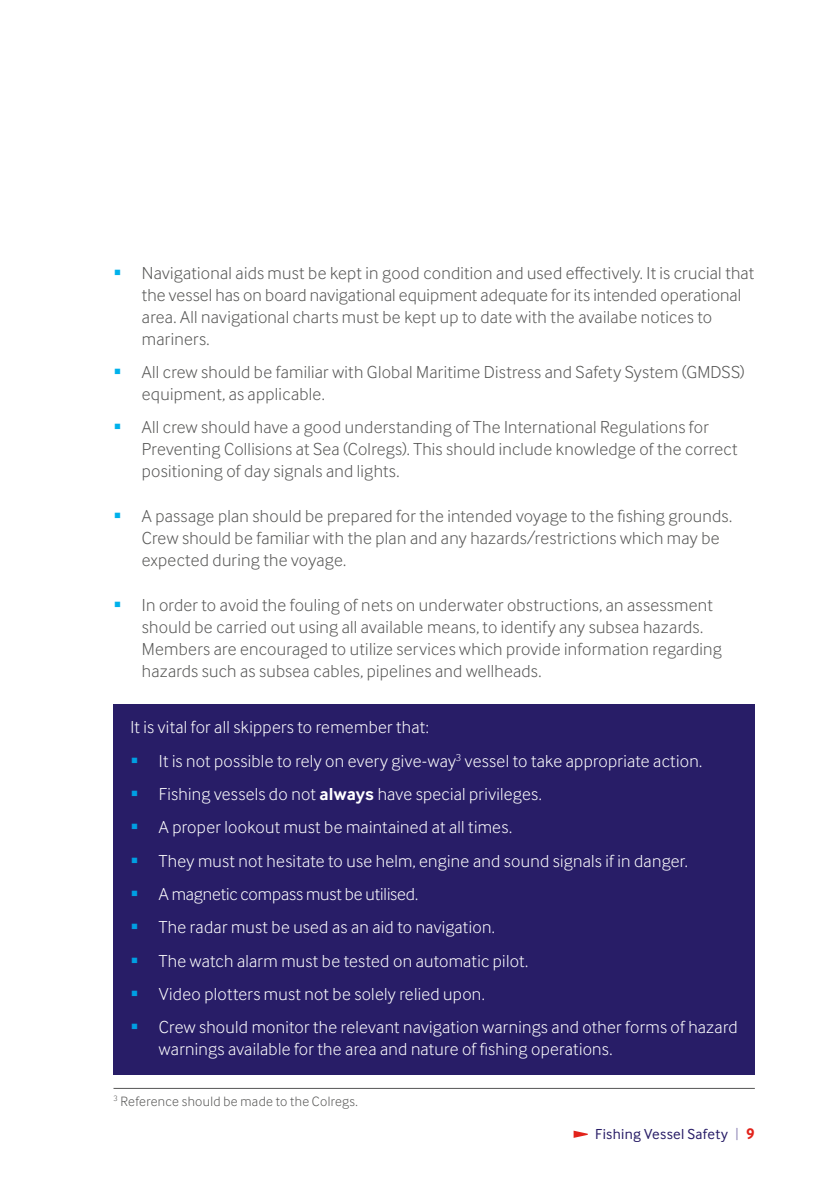
<style>
.page{position:relative;width:840px;height:1191px;background:#fff}
.page>*{position:absolute;margin:0;border:0;box-sizing:border-box;transform-origin:0 0}
.t1{font:300 18px/22px "Inter Face";letter-spacing:.015em;color:#575756}
.t2{font:300 18px/33.4px "Inter Face";letter-spacing:.015em;color:#fff}
.t3{font:15px "Inter Face";letter-spacing:.02em;color:#281d67}
.t4{font:300 14px "Inter Face";letter-spacing:.025em;color:#575756}
.s1{font-weight:700}
.s2{color:#9890bb}
.s3{font-weight:700;font-size:16px;color:#e2231b}
</style>
<div class="page">
<svg style="left:573px;top:1130px;width:14px;height:7px"></svg>
<div style="left:113px;top:704px;width:641px;height:370px;background:#281d67"></div>
<hr style="left:113px;top:1088px;width:641px;height:1px;background:#575756">
<p class="t1" style="left:142px;top:261px;width:613px">Navigational aids must be kept in good condition and used effectively. It is crucial that the vessel has on board navigational equipment adequate for its intended operational area. All navigational charts must be kept up to date with the availabe notices to mariners.</p>
<p class="t1" style="left:142px;top:361px;width:604px">All crew should be familiar with Global Maritime Distress and Safety System (GMDSS) equipment, as applicable.</p>
<p class="t1" style="left:142px;top:416px;width:596px">All crew should have a good understanding of The International Regulations for<br>Preventing Collisions at Sea (Colregs). This should include knowledge of the correct positioning of day signals and lights.</p>
<p class="t1" style="left:142px;top:505px;width:591px">A passage plan should be prepared for the intended voyage to the fishing grounds.<br>Crew should be familiar with the plan and any hazards/restrictions which may be expected during the voyage.</p>
<p class="t1" style="left:142px;top:593px;width:581px">In order to avoid the fouling of nets on underwater obstructions, an assessment should be carried out using all available means, to identify any subsea hazards.<br>Members are encouraged to utilize services which provide information regarding hazards such as subsea cables, pipelines and wellheads.</p>
<p class="t2" style="left:159px;top:710px;width:580px;text-indent:-28px">It is vital for all skippers to remember that:<br>It is not possible to rely on every give-way<sup>3</sup> vessel to take appropriate action.<br>Fishing vessels do not <span class="s1">always</span> have special privileges.<br>A proper lookout must be maintained at all times.<br>They must not hesitate to use helm, engine and sound signals if in danger.<br>A magnetic compass must be utilised.<br>The radar must be used as an aid to navigation.<br>The watch alarm must be tested on automatic pilot.<br>Video plotters must not be solely relied upon.<br>Crew should monitor the relevant navigation warnings and other forms of hazard</p>
<p class="t2" style="left:159px;top:1032px;width:455px">warnings available for the area and nature of fishing operations.</p>
<p class="t4" style="left:113px;top:1093px;width:246px"><sup>3</sup> Reference should be made to the Colregs.</p>
<p class="t3" style="left:595px;top:1125px;width:161px">Fishing Vessel Safety <span class="s2">|</span> <span class="s3">9</span></p>
</div>
